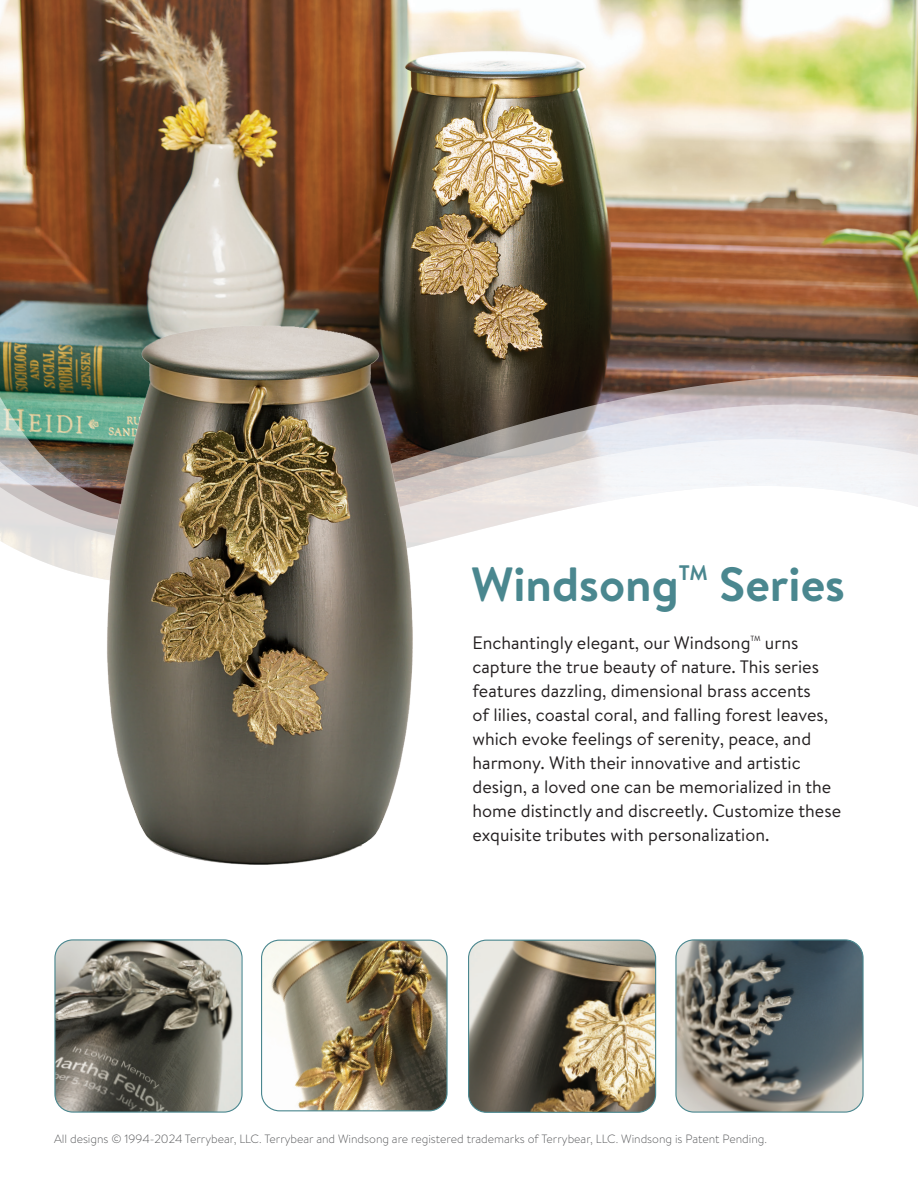
<style>
.page{position:relative;width:918px;height:1188px;background:#fff}
.page>*{position:absolute;margin:0;border:0;box-sizing:border-box;transform-origin:0 0}
.t1{font:700 48px "Brandon Text";color:#4a878f}
.t2{font:700 21px "Brandon Text";color:#4a878f}
.t3{font:18px/24px "Brandon Text";color:#231f20}
.t4{font:300 12px "Brandon Text";color:#57585a}
.t5{font:7.5px "Brandon Text";color:#231f20}
</style>
<div class="page">
<img style="left:0;top:0;width:918px;height:1113px">
<img style="left:55px;top:940px;width:187px;height:172px">
<div style="left:54px;top:939px;width:189px;height:174px;border:1px solid #4a878f;border-radius:18px"></div>
<img style="left:676px;top:940px;width:187px;height:172px">
<div style="left:675px;top:939px;width:189px;height:174px;border:1px solid #4a878f;border-radius:18px"></div>
<img style="left:469px;top:940px;width:187px;height:172px">
<div style="left:468px;top:940px;width:188px;height:173px;border:1px solid #4a878f;border-radius:18px"></div>
<img style="left:262px;top:940px;width:185px;height:171px">
<div style="left:261px;top:940px;width:187px;height:171px;border:1px solid #4a878f;border-radius:18px"></div>
<img style="left:0;top:270px;width:486px;height:608px">
<h1 class="t1" style="left:471px;top:551px;width:209px">Windsong</h1>
<p class="t2" style="left:679px;top:558px;width:30px">TM</p>
<h1 class="t1" style="left:719px;top:551px;width:127px">Series</h1>
<p class="t3" style="left:472px;top:630px;width:280px">Enchantingly elegant, our Windsong</p>
<p class="t5" style="left:751px;top:633px;width:12px">TM</p>
<p class="t3" style="left:472px;top:630px;width:370px;text-indent:292px">urns capture the true beauty of nature. This series features dazzling, dimensional brass accents<br>of lilies, coastal coral, and falling forest leaves, which evoke feelings of serenity, peace, and harmony. With their innovative and artistic design, a loved one can be memorialized in the home distinctly and discreetly. Customize these exquisite tributes with personalization.</p>
<p class="t4" style="left:54px;top:1131px;width:715px">All designs © 1994-2024 Terrybear, LLC. Terrybear and Windsong are registered trademarks of Terrybear, LLC. Windsong is Patent Pending.</p>
</div>
